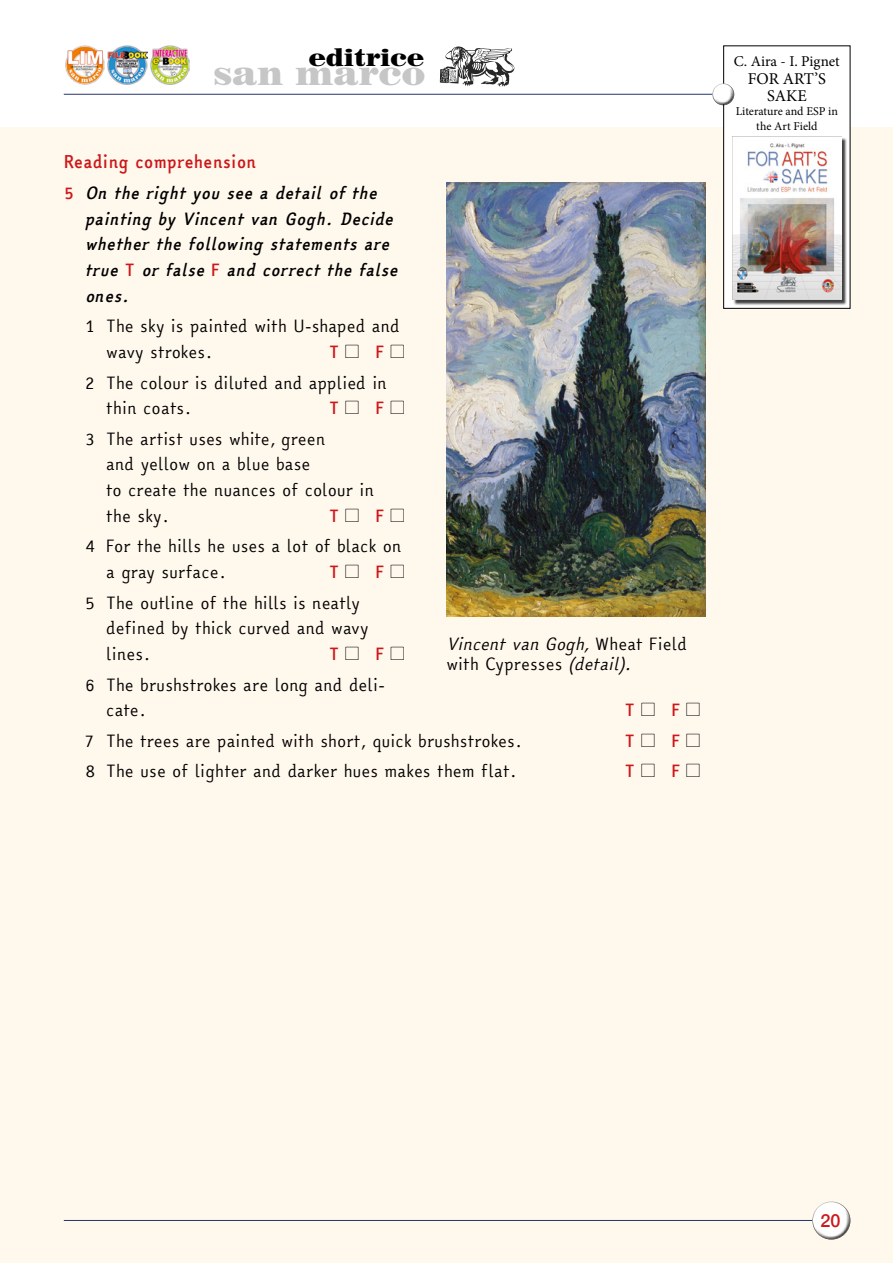
<style>
.page{position:relative;width:893px;height:1263px;background:#fff}
.page>*{position:absolute;margin:0;border:0;box-sizing:border-box;transform-origin:0 0}
.t1{font:900 34.65px "Century 725 BT";color:#c6c6c6}
.t2{font:900 24.9px "Century 725 BT";color:#000}
.t3{font:500 18px "Helvetica Neue";color:#cd1719}
.t4{font:700 17.25px "Easy Reading PRO";color:#cd1719}
.t5{font:16.5px/26px "Easy Reading PRO";color:#000}
.t6{font:italic 700 16.5px/26px "Easy Reading PRO";color:#000}
.t7{font:italic 16.5px/19.8px "Easy Reading PRO";color:#000}
.t8{font:700 16.5px "Easy Reading PRO";color:#cd1719}
.t9{font:16.5px/16.5px "Minion Pro";color:#000;text-align:center}
.t10{font:15px "Minion Pro";color:#000}
.t11{font:12px/14.4px "Minion Pro";color:#000;text-align:center}
.s1{font-style:normal;color:#cd1719}
.s2{font-weight:700;color:#cd1719}
.s3{font-family:"Carta Std"}
.s4{font-family:"Carta Std";font-weight:400;color:#000}
.s5{font-style:normal}
</style>
<div class="page">
<div style="left:0;top:128px;width:893px;height:1135px;background:#fff8ed"></div>
<img style="left:446px;top:182px;width:260px;height:435px">
<hr style="left:64px;top:1220px;width:748px;height:1px;background:#25346d">
<div style="left:809px;top:1201px;width:42px;height:31px;background:#fff;opacity:.75"></div>
<div style="left:811px;top:1207px;width:40px;height:34px;background:#000;opacity:.75"></div>
<img style="left:66px;top:46px;width:39px;height:39px">
<img style="left:108px;top:46px;width:39px;height:39px">
<img style="left:151px;top:46px;width:39px;height:39px">
<hr style="left:64px;top:94px;width:648px;height:1px;background:#25346d">
<svg style="left:440px;top:46px;width:75px;height:41px"></svg>
<div style="left:724px;top:46px;width:126px;height:262px;background:#fff"></div>
<div style="left:723px;top:45px;width:127px;height:264px;border:1px solid #000"></div>
<div style="left:710px;top:82px;width:25px;height:20px;background:#fff;opacity:.75"></div>
<div style="left:710px;top:86px;width:25px;height:21px;background:#000;opacity:.75"></div>
<div style="left:733px;top:137px;width:114px;height:168px;background:#000;opacity:.75"></div>
<img style="left:732px;top:136px;width:110px;height:164px">
<h2 class="t2" style="left:309px;top:42px;width:117px">editrice</h2>
<h1 class="t1" style="left:213px;top:52px;width:214px">san marco</h1>
<p class="t4" style="left:64px;top:148px;width:194px">Reading comprehension</p>
<p class="t6" style="left:85px;top:179px;width:314px;text-indent:-21px"><span class="s1">5</span> On the right you see a detail of the painting by Vincent van Gogh. Decide whether the following statements are true <span class="s1">T</span> or false <span class="s1">F</span> and correct the false ones.</p>
<p class="t5" style="left:106px;top:313px;width:295px;text-indent:-21px">1 The sky is painted with U-shaped and wavy strokes.</p>
<p class="t5" style="left:85px;top:337px;width:320px;line-height:30.2px;text-indent:244px"><span class="s2">T</span> <span class="s3">•</span> <span class="s2">F</span> <span class="s3">•<br></span>2 The colour is diluted and applied in</p>
<p class="t5" style="left:106px;top:395px;width:87px">thin coats.</p>
<p class="t8" style="left:329px;top:395px;width:76px">T <span class="s4">•</span> F <span class="s4">•</span></p>
<p class="t5" style="left:106px;top:425px;width:269px;text-indent:-21px">3 The artist uses white, green<br>and yellow on a blue base<br>to create the nuances of colour in the sky.</p>
<p class="t5" style="left:85px;top:501px;width:320px;line-height:30.2px;text-align:right"><span class="s2">T</span> <span class="s3">•</span> <span class="s2">F</span> <span class="s3">•<br></span>4 For the hills he uses a lot of black on</p>
<p class="t5" style="left:106px;top:559px;width:122px">a gray surface.</p>
<p class="t5" style="left:85px;top:557px;width:320px;line-height:30.2px;text-indent:244px"><span class="s2">T</span> <span class="s3">•</span> <span class="s2">F</span> <span class="s3">•<br></span>5 The outline of the hills is neatly</p>
<p class="t5" style="left:106px;top:615px;width:264px">defined by thick curved and wavy lines.</p>
<p class="t7" style="left:446px;top:634px;width:242px">Vincent van Gogh, <span class="s5">Wheat Field with Cypresses</span> (detail).</p>
<p class="t5" style="left:85px;top:639px;width:320px;line-height:30.2px;text-indent:244px"><span class="s2">T</span> <span class="s3">•</span> <span class="s2">F</span> <span class="s3">•<br></span>6 The brushstrokes are long and deli-</p>
<p class="t5" style="left:106px;top:697px;width:42px">cate.</p>
<p class="t8" style="left:625px;top:697px;width:76px">T <span class="s4">•</span> F <span class="s4">•</span></p>
<p class="t5" style="left:85px;top:727px;width:439px">7 The trees are painted with short, quick brushstrokes.</p>
<p class="t8" style="left:625px;top:727px;width:76px">T <span class="s4">•</span> F <span class="s4">•</span></p>
<p class="t5" style="left:85px;top:757px;width:434px">8 The use of lighter and darker hues makes them flat.</p>
<p class="t8" style="left:625px;top:757px;width:76px">T <span class="s4">•</span> F <span class="s4">•</span></p>
<p class="t10" style="left:734px;top:51px;width:107px">C. Aira - I. Pignet</p>
<p class="t9" style="left:748px;top:71px;width:79px">FOR ART’S<br>SAKE</p>
<p class="t11" style="left:736px;top:104px;width:104px">Literature and ESP in the Art Field</p>
<p class="t3" style="left:820px;top:1206px;width:22px">20</p>
</div>
